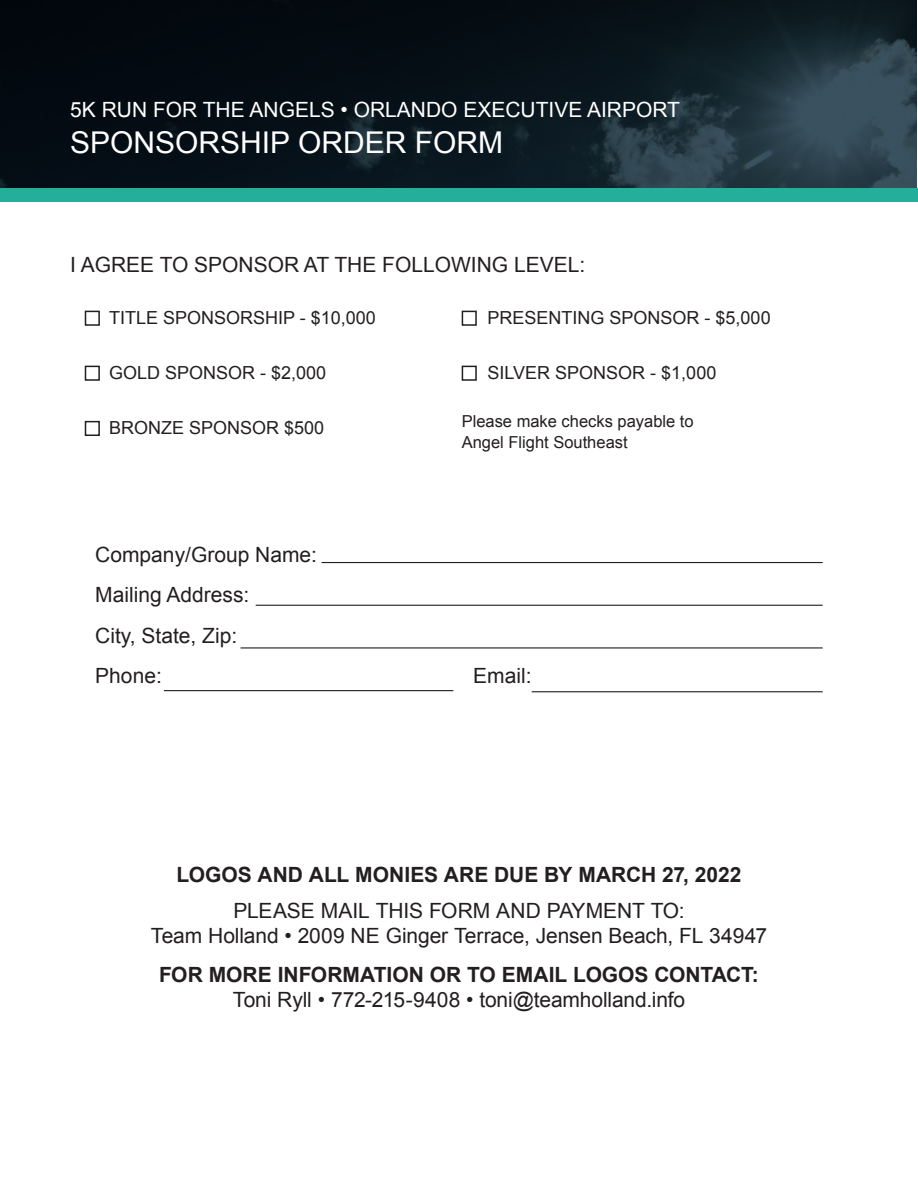
<style>
.page{position:relative;width:918px;height:1188px;background:#fff}
.page>*{position:absolute;margin:0;border:0;box-sizing:border-box;transform-origin:0 0}
.t1{font:30px "Arial";color:#fff}
.t2{font:21px "Arial";color:#231f20}
.t3{font:700 21px "Arial";color:#231f20}
.t4{font:21px "Arial";color:#fff}
.t5{font:18px "Arial";color:#231f20}
.t6{font:16.5px "Arial";color:#231f20}
</style>
<div class="page">
<img style="left:0;top:0;width:916px;height:189px">
<div style="left:85px;top:311px;width:15px;height:15px;border:2px solid #231f20"></div>
<div style="left:462px;top:311px;width:15px;height:15px;border:2px solid #231f20"></div>
<div style="left:85px;top:366px;width:15px;height:15px;border:2px solid #231f20"></div>
<div style="left:462px;top:366px;width:15px;height:15px;border:2px solid #231f20"></div>
<div style="left:85px;top:421px;width:15px;height:15px;border:2px solid #231f20"></div>
<hr style="left:322px;top:562px;width:501px;height:1px;background:#231f20">
<hr style="left:256px;top:605px;width:567px;height:1px;background:#231f20">
<hr style="left:241px;top:647px;width:582px;height:2px;background:#231f20">
<hr style="left:164px;top:690px;width:289px;height:1px;background:#231f20">
<hr style="left:532px;top:691px;width:291px;height:1px;background:#231f20">
<div style="left:0;top:189px;width:918px;height:13px;background:#24af9a"></div>
<p class="t4" style="left:70px;top:96px;width:611px">5K RUN FOR THE ANGELS • ORLANDO EXECUTIVE AIRPORT</p>
<p class="t1" style="left:70px;top:123px;width:434px">SPONSORSHIP ORDER FORM</p>
<p class="t2" style="left:70px;top:251px;width:517px">I AGREE TO SPONSOR AT THE FOLLOWING LEVEL:</p>
<p class="t5" style="left:109px;top:306px;width:268px">TITLE SPONSORSHIP - $10,000</p>
<p class="t5" style="left:109px;top:361px;width:219px">GOLD SPONSOR - $2,000</p>
<p class="t5" style="left:488px;top:361px;width:230px">SILVER SPONSOR - $1,000</p>
<p class="t5" style="left:109px;top:416px;width:217px">BRONZE SPONSOR $500</p>
<p class="t5" style="left:488px;top:306px;width:285px">PRESENTING SPONSOR - $5,000</p>
<p class="t6" style="left:462px;top:411px;width:234px">Please make checks payable to</p>
<p class="t6" style="left:462px;top:432px;width:168px">Angel Flight Southeast</p>
<p class="t2" style="left:95px;top:540px;width:223px">Company/Group Name:</p>
<p class="t2" style="left:95px;top:581px;width:156px">Mailing Address:</p>
<p class="t2" style="left:95px;top:621px;width:144px">City, State, Zip:</p>
<p class="t2" style="left:95px;top:662px;width:68px">Phone:</p>
<p class="t2" style="left:473px;top:662px;width:60px">Email:</p>
<p class="t3" style="left:176px;top:860px;width:567px">LOGOS AND ALL MONIES ARE DUE BY MARCH 27, 2022</p>
<p class="t2" style="left:233px;top:897px;width:453px">PLEASE MAIL THIS FORM AND PAYMENT TO:</p>
<p class="t2" style="left:151px;top:922px;width:618px">Team Holland • 2009 NE Ginger Terrace, Jensen Beach, FL 34947</p>
<p class="t3" style="left:159px;top:961px;width:601px">FOR MORE INFORMATION OR TO EMAIL LOGOS CONTACT:</p>
<p class="t2" style="left:233px;top:986px;width:454px">Toni Ryll • 772-215-9408 • toni@teamholland.info</p>
</div>
